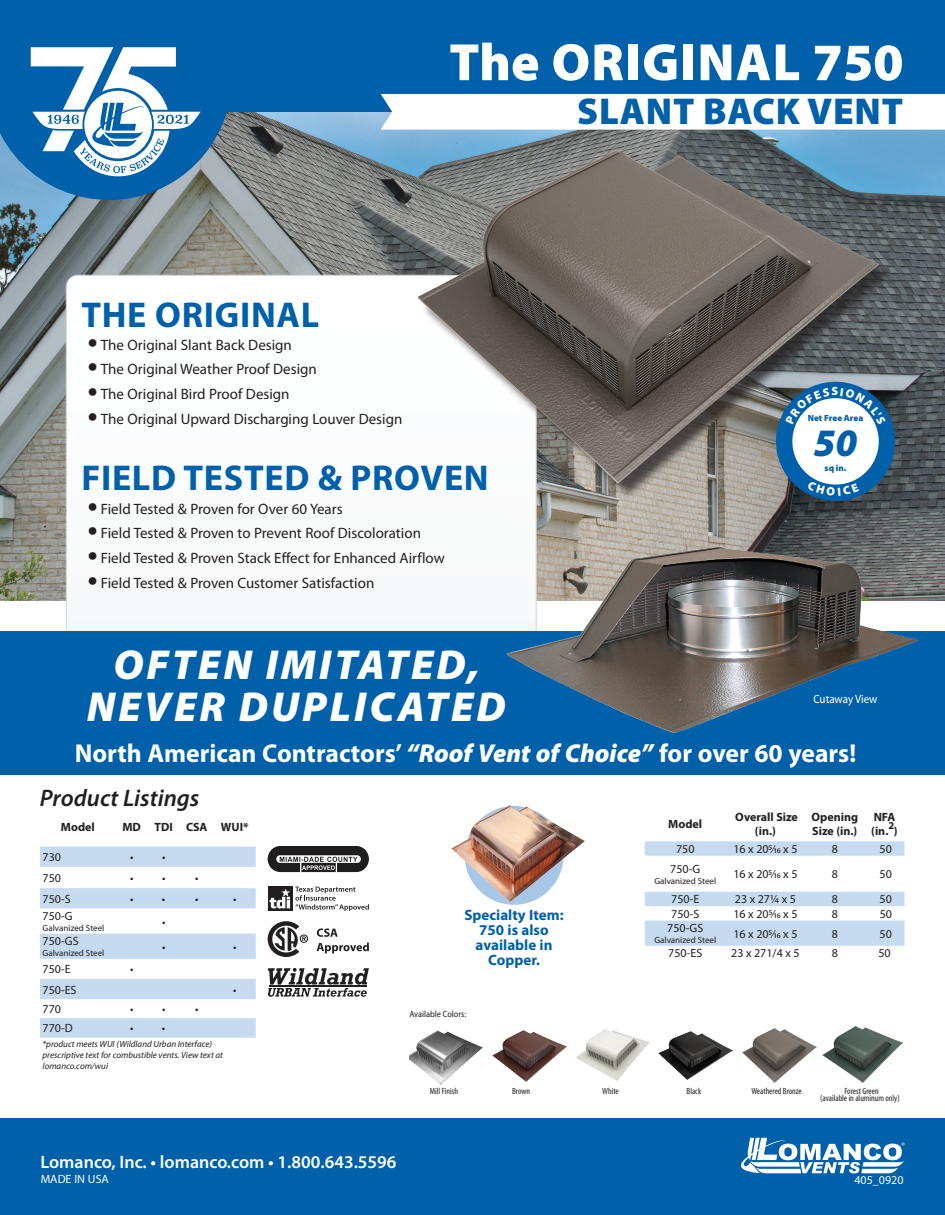
<style>
.page{position:relative;width:945px;height:1215px;background:#fff}
.page>*{position:absolute;margin:0;border:0;box-sizing:border-box;transform-origin:0 0}
.t1{font:900 52.95px "Myriad Pro";letter-spacing:.02em;color:#fff}
.t2{font:italic 900 42px/42px "Myriad Pro";letter-spacing:.07em;color:#fff;text-align:center}
.t3{font:italic 900 39px "Myriad Pro";color:#0160aa}
.t4{font:900 37.5px "Myriad Pro";letter-spacing:.02em;color:#0160aa}
.t5{font:700 36px "Myriad Pro";letter-spacing:.02em;color:#0160aa}
.t6{font:700 25.95px "Myriad Pro";color:#fff}
.t7{font:italic 600 24px "Myriad Pro";color:#231f20}
.t8{font:600 18px "Myriad Pro";color:#fff}
.t9{font:15px "Myriad Pro";color:#231f20}
.t10{font:700 15px/15px "Myriad Pro";color:#0160aa;text-align:center}
.t11{font:12px "Myriad Pro";color:#231f20}
.t12{font:700 12px/14.4px "Myriad Pro";color:#231f20}
.t13{font:12px "Myriad Pro";color:#fff}
.t14{font:semi-condensed 12px "Myriad Pro";letter-spacing:-.005em;color:#fff}
.t15{font:700 10.5px "Myriad Pro";color:#231f20}
.t16{font:italic 9px/10.8px "Myriad Pro";color:#231f20}
.t17{font:condensed 9px/6.8px "Myriad Pro";color:#231f20;text-align:center}
.t18{font:9px "Myriad Pro";color:#231f20}
.t19{font:semi-condensed 9px "Myriad Pro";color:#231f20}
.t20{font:900 9px "Myriad Pro";color:#0160aa}
.s1{font-weight:900;font-size:27px}
.s2{font-weight:900;font-style:italic}
</style>
<div class="page">
<img style="left:0;top:112px;width:945px;height:489px">
<div style="left:0;top:1118px;width:945px;height:97px;background:#0160aa"></div>
<div style="left:0;top:0;width:945px;height:112px;background:#0160aa"></div>
<div style="left:381px;top:94px;width:564px;height:36px;background:#fff"></div>
<svg style="left:740px;top:1137px;width:164px;height:36px"></svg>
<svg style="left:0;top:47px;width:232px;height:153px;fill:#0160aa"></svg>
<svg style="left:31px;top:47px;width:170px;height:129px"></svg>
<svg style="left:66px;top:275px;width:469px;height:326px"></svg>
<div style="left:0;top:631px;width:945px;height:144px;background:#0160aa"></div>
<svg style="left:645px;top:841px;width:259px;height:105px"></svg>
<img style="left:742px;top:1029px;width:74px;height:53px">
<img style="left:659px;top:1031px;width:74px;height:49px">
<img style="left:409px;top:1030px;width:74px;height:55px">
<img style="left:493px;top:1030px;width:74px;height:51px">
<img style="left:576px;top:1030px;width:74px;height:51px">
<img style="left:823px;top:1026px;width:79px;height:56px">
<svg style="left:40px;top:847px;width:216px;height:191px"></svg>
<svg style="left:268px;top:846px;width:101px;height:26px;background:#5a5859"></svg>
<div style="left:268px;top:886px;width:25px;height:25px;background:#231f20"></div>
<svg style="left:270px;top:887px;width:99px;height:24px"></svg>
<svg style="left:268px;top:921px;width:40px;height:36px"></svg>
<svg style="left:317px;top:929px;width:21px;height:8px"></svg>
<svg style="left:317px;top:943px;width:52px;height:10px"></svg>
<svg style="left:268px;top:968px;width:101px;height:29px"></svg>
<hr style="left:269px;top:985px;width:98px;height:1px;background:#231f20">
<div style="left:420px;top:154px;width:476px;height:346px;background:#231f20;opacity:.75"></div>
<img style="left:417px;top:151px;width:462px;height:332px">
<img style="left:504px;top:541px;width:424px;height:193px">
<img style="left:452px;top:806px;width:133px;height:95px">
<svg style="left:785px;top:387px;width:101px;height:38px"></svg>
<svg style="left:807px;top:481px;width:52px;height:15px"></svg>
<h1 class="t1" style="left:449px;top:27px;width:456px">The ORIGINAL 750</h1>
<h3 class="t4" style="left:577px;top:87px;width:327px">SLANT BACK VENT</h3>
<h3 class="t5" style="left:81px;top:291px;width:240px">THE ORIGINAL</h3>
<p class="t9" style="left:88px;top:335px;width:206px"><span class="s1">•</span> The Original Slant Back Design</p>
<p class="t9" style="left:88px;top:360px;width:231px"><span class="s1">•</span> The Original Weather Proof Design</p>
<p class="t9" style="left:88px;top:385px;width:203px"><span class="s1">•</span> The Original Bird Proof Design</p>
<p class="t9" style="left:88px;top:410px;width:316px"><span class="s1">•</span> The Original Upward Discharging Louver Design</p>
<p class="t20" style="left:808px;top:412px;width:57px">Net Free Area</p>
<h3 class="t3" style="left:814px;top:417px;width:45px">50</h3>
<h3 class="t5" style="left:81px;top:454px;width:409px">FIELD TESTED &amp; PROVEN</h3>
<p class="t9" style="left:88px;top:499px;width:256px"><span class="s1">•</span> Field Tested &amp; Proven for Over 60 Years</p>
<p class="t9" style="left:88px;top:524px;width:335px"><span class="s1">•</span> Field Tested &amp; Proven to Prevent Roof Discoloration</p>
<p class="t9" style="left:88px;top:549px;width:358px"><span class="s1">•</span> Field Tested &amp; Proven Stack Effect for Enhanced Airflow</p>
<p class="t9" style="left:88px;top:574px;width:288px"><span class="s1">•</span> Field Tested &amp; Proven Customer Satisfaction</p>
<p class="t20" style="left:825px;top:462px;width:23px">sq in.</p>
<h2 class="t2" style="left:87px;top:642px;width:421px">OFTEN IMITATED,<br>NEVER DUPLICATED</h2>
<h3 class="t6" style="left:75px;top:736px;width:783px">North American Contractors’ <span class="s2">“Roof Vent of Choice”</span> for over 60 years!</h3>
<p class="t14" style="left:814px;top:692px;width:65px">Cutaway View</p>
<h3 class="t7" style="left:40px;top:783px;width:161px">Product Listings</h3>
<p class="t12" style="left:61px;top:819px;width:35px">Model</p>
<p class="t12" style="left:122px;top:819px;width:128px">MD TDI CSA WUI*</p>
<p class="t11" style="left:43px;top:850px;width:20px">730</p>
<p class="t11" style="left:130px;top:850px;width:37px">• •</p>
<p class="t11" style="left:43px;top:871px;width:20px">750</p>
<p class="t11" style="left:130px;top:871px;width:37px">• •</p>
<p class="t11" style="left:195px;top:871px;width:5px">•</p>
<p class="t11" style="left:43px;top:891px;width:30px">750-S</p>
<p class="t11" style="left:130px;top:891px;width:37px">• •</p>
<p class="t11" style="left:195px;top:891px;width:5px">•</p>
<p class="t11" style="left:233px;top:891px;width:5px">•</p>
<p class="t11" style="left:43px;top:909px;width:32px">750-G</p>
<p class="t18" style="left:43px;top:922px;width:63px">Galvanized Steel</p>
<p class="t11" style="left:162px;top:914px;width:5px">•</p>
<p class="t11" style="left:43px;top:934px;width:37px">750-GS</p>
<p class="t18" style="left:43px;top:948px;width:63px">Galvanized Steel</p>
<p class="t11" style="left:162px;top:939px;width:5px">•</p>
<p class="t11" style="left:233px;top:939px;width:5px">•</p>
<p class="t11" style="left:43px;top:962px;width:30px">750-E</p>
<p class="t11" style="left:130px;top:962px;width:5px">•</p>
<p class="t11" style="left:43px;top:982px;width:35px">750-ES</p>
<p class="t11" style="left:233px;top:982px;width:5px">•</p>
<p class="t11" style="left:43px;top:1002px;width:20px">770</p>
<p class="t11" style="left:130px;top:1002px;width:37px">• •</p>
<p class="t11" style="left:195px;top:1002px;width:5px">•</p>
<p class="t11" style="left:43px;top:1021px;width:32px">770-D</p>
<p class="t11" style="left:130px;top:1021px;width:37px">• •</p>
<p class="t16" style="left:43px;top:1039px;width:182px">*product meets WUI (Wildland Urban Interface) prescriptive text for combustible vents. View text at lomanco.com/wui</p>
<p class="t12" style="left:668px;top:817px;width:35px">Model</p>
<p class="t12" style="left:735px;top:809px;width:64px;text-align:center">Overall Size (in.)</p>
<p class="t12" style="left:812px;top:809px;width:48px">Opening<br>Size (in.)</p>
<p class="t12" style="left:871px;top:809px;width:26px">NFA (in.</p>
<p class="t15" style="left:888px;top:818px;width:7px">2</p>
<p class="t12" style="left:894px;top:824px;width:5px">)</p>
<p class="t10" style="left:464px;top:907px;width:101px">Specialty Item:<br>750 is also available in<br>Copper.</p>
<p class="t19" style="left:409px;top:1009px;width:58px">Available Colors:</p>
<p class="t11" style="left:676px;top:842px;width:20px">750</p>
<p class="t11" style="left:733px;top:842px;width:66px">16 x 205/16 x 5</p>
<p class="t11" style="left:832px;top:842px;width:8px">8</p>
<p class="t11" style="left:880px;top:842px;width:14px">50</p>
<p class="t11" style="left:670px;top:861px;width:32px">750-G</p>
<p class="t18" style="left:654px;top:875px;width:63px">Galvanized Steel</p>
<p class="t11" style="left:733px;top:867px;width:66px">16 x 205/16 x 5</p>
<p class="t11" style="left:832px;top:867px;width:8px">8</p>
<p class="t11" style="left:880px;top:867px;width:14px">50</p>
<p class="t11" style="left:671px;top:892px;width:30px">750-E</p>
<p class="t11" style="left:735px;top:892px;width:63px">23 x 271/4 x 5</p>
<p class="t11" style="left:832px;top:892px;width:8px">8</p>
<p class="t11" style="left:880px;top:892px;width:14px">50</p>
<p class="t11" style="left:671px;top:906px;width:30px">750-S</p>
<p class="t11" style="left:733px;top:906px;width:66px">16 x 205/16 x 5</p>
<p class="t11" style="left:832px;top:906px;width:8px">8</p>
<p class="t11" style="left:880px;top:906px;width:14px">50</p>
<p class="t11" style="left:667px;top:921px;width:37px">750-GS</p>
<p class="t18" style="left:654px;top:934px;width:63px">Galvanized Steel</p>
<p class="t11" style="left:733px;top:926px;width:66px">16 x 205/16 x 5</p>
<p class="t11" style="left:832px;top:926px;width:8px">8</p>
<p class="t11" style="left:880px;top:926px;width:14px">50</p>
<p class="t11" style="left:668px;top:946px;width:35px">750-ES</p>
<p class="t11" style="left:731px;top:946px;width:70px">23 x 271/4 x 5</p>
<p class="t11" style="left:832px;top:946px;width:8px">8</p>
<p class="t11" style="left:878px;top:946px;width:14px">50</p>
<p class="t17" style="left:430px;top:1088px;width:30px">Mill Finish</p>
<p class="t17" style="left:512px;top:1088px;width:19px">Brown</p>
<p class="t17" style="left:602px;top:1088px;width:18px">White</p>
<p class="t17" style="left:687px;top:1088px;width:16px">Black</p>
<p class="t17" style="left:751px;top:1088px;width:52px">Weathered Bronze</p>
<p class="t17" style="left:820px;top:1088px;width:81px">Forest Green<br>(available in aluminum only)</p>
<p class="t8" style="left:40px;top:1150px;width:358px">Lomanco, Inc. • lomanco.com • 1.800.643.5596</p>
<p class="t13" style="left:41px;top:1172px;width:70px">MADE IN USA</p>
<p class="t13" style="left:854px;top:1172px;width:51px">405_0920</p>
</div>
